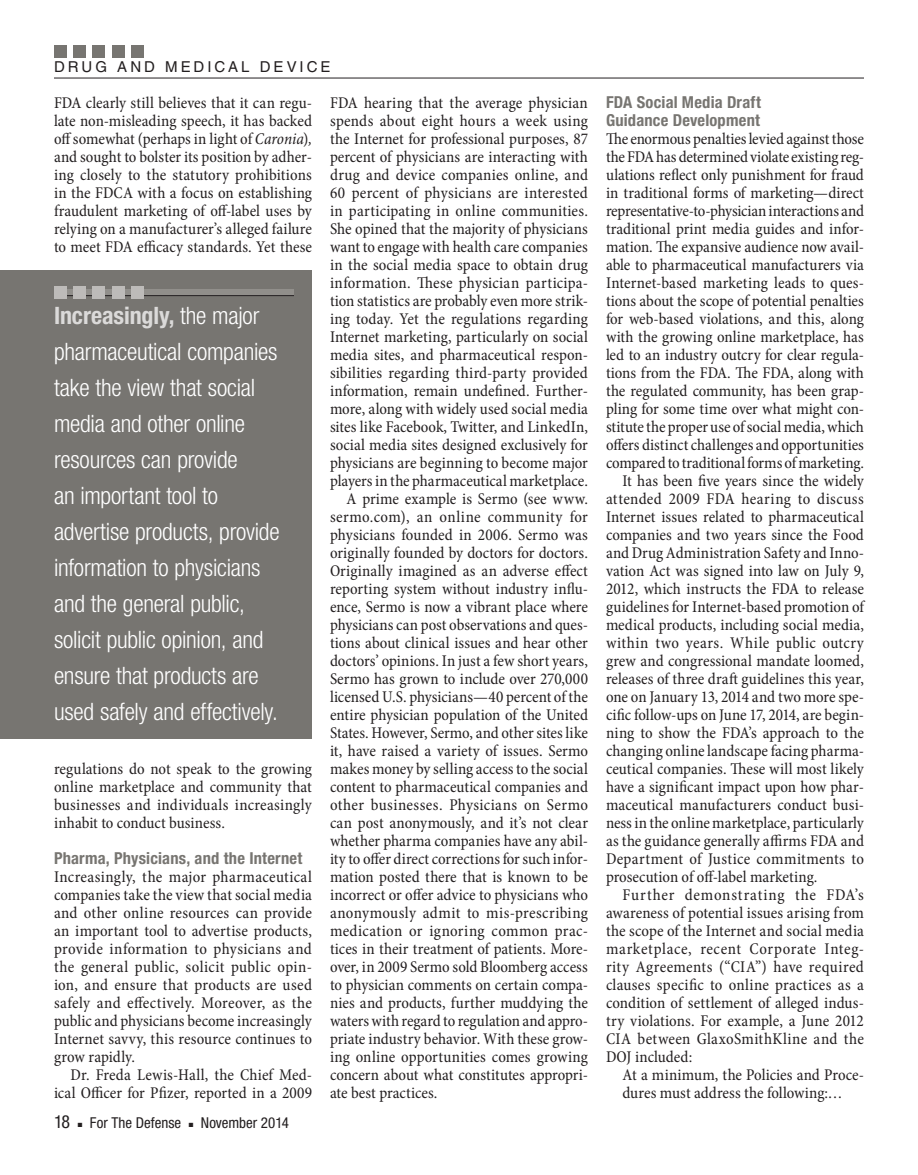
<style>
.page{position:relative;width:918px;height:1175px;background:#fff}
.page>*{position:absolute;margin:0;border:0;box-sizing:border-box;transform-origin:0 0}
.pullout_LH_block{font:300 condensed 24px/36px "Helvetica Neue";letter-spacing:-.01em;color:#fff}
.t1{font:condensed 18px "Helvetica Neue";color:#231f20}
.body_para_ind{font:condensed 16.5px/18px "Minion Pro";letter-spacing:.005em;color:#231f20;text-align:justify}
.body_no_ind_tightest{font:condensed 16.5px/18px "Minion Pro";letter-spacing:-.01em;color:#231f20;text-align:justify}
.body_no_ind_looser{font:condensed 16.5px/18px "Minion Pro";letter-spacing:.005em;color:#231f20;text-align:justify}
.body_para_ind_looser{font:condensed 16.5px/18px "Minion Pro";letter-spacing:.015em;color:#231f20;text-align:justify}
.subhead_1{font:700 condensed 16.5px/18px "Helvetica Neue";letter-spacing:.01em;color:#777571}
.body_blockquote_1{font:condensed 16.5px/18px "Minion Pro";color:#231f20}
.t2{font:condensed 15px "Helvetica Neue";color:#231f20}
.t3{font:15px "Helvetica";letter-spacing:.2em;color:#231f20}
.s1{font-style:italic}
.s2{font-weight:700;color:#dbdad9}
</style>
<div class="page">
<hr style="left:54px;top:78px;width:810px;height:1px;background:#231f20">
<div style="left:54px;top:45px;width:12px;height:12px;background:#777571"></div>
<div style="left:73px;top:45px;width:13px;height:12px;background:#777571"></div>
<div style="left:93px;top:45px;width:12px;height:12px;background:#777571"></div>
<div style="left:112px;top:45px;width:13px;height:12px;background:#777571"></div>
<div style="left:132px;top:45px;width:12px;height:12px;background:#777571"></div>
<div style="left:0;top:270px;width:312px;height:468px;background:#777571"></div>
<div style="left:54px;top:290px;width:240px;height:6px;background:#918f8b"></div>
<hr style="left:54px;top:295px;width:240px;height:1px;background:#231f20">
<div style="left:54px;top:286px;width:12px;height:13px;background:#bdbbb9"></div>
<div style="left:73px;top:286px;width:13px;height:13px;background:#bdbbb9"></div>
<div style="left:93px;top:286px;width:12px;height:13px;background:#bdbbb9"></div>
<div style="left:112px;top:286px;width:13px;height:13px;background:#bdbbb9"></div>
<div style="left:132px;top:286px;width:12px;height:13px;background:#bdbbb9"></div>
<p class="t3" style="left:54px;top:58px;width:278px">DRUG AND MEDICAL DEVICE</p>
<p class="body_para_ind" style="left:54px;top:94px;width:260px">FDA clearly still believes that it can regu&shy;late non-misleading speech, it has backed off somewhat (perhaps in light of <span class="s1">Caronia</span>)<span class="s1">, </span>and sought to bolster its position by adher&shy;ing closely to the statutory prohibitions in the FDCA with a focus on establishing fraudulent marketing of off-label uses by relying on a manufacturer’s alleged failure to meet FDA efficacy standards. Yet these</p>
<p class="body_para_ind" style="left:330px;top:94px;width:260px">FDA hearing that the average physician spends about eight hours a week using the Internet for professional purposes, 87 percent of physicians are interacting with drug and device companies online, and 60 percent of physicians are interested in participating in online communities.<br>She opined that the majority of physicians want to engage with health care companies in the social media space to obtain drug information. These physician participa&shy;tion statistics are probably even more strik&shy;ing today. Yet the regulations regarding Internet marketing, particularly on social media sites, and pharmaceutical respon&shy;sibilities regarding third-party provided information, remain undefined. Further&shy;more, along with widely used social media sites like Facebook, Twitter, and LinkedIn, social media sites designed exclusively for physicians are beginning to become major players in the pharmaceutical marketplace.</p>
<p class="body_para_ind" style="left:330px;top:490px;width:260px;text-indent:16px">A prime example is Sermo (see www. sermo.com), an online community for physicians founded in 2006. Sermo was originally founded by doctors for doctors.<br>Originally imagined as an adverse effect reporting system without industry influ&shy;ence, Sermo is now a vibrant place where physicians can post observations and ques&shy;tions about clinical issues and hear other doctors’ opinions. In just a few short years, Sermo has grown to include over 270,000 licensed U.S. physicians—40 percent of the entire physician population of the United States. However, Sermo, and other sites like it, have raised a variety of issues. Sermo makes money by selling access to the social content to pharmaceutical companies and other businesses. Physicians on Sermo can post anonymously, and it’s not clear whether pharma companies have any abil&shy;ity to offer direct corrections for such infor&shy;mation posted there that is known to be incorrect or offer advice to physicians who anonymously admit to mis-prescribing medication or ignoring common prac&shy;tices in their treatment of patients. More&shy;over, in 2009 Sermo sold Bloomberg access to physician comments on certain compa&shy;nies and products, further muddying the waters with regard to regulation and appro&shy;priate industry behavior. With these grow&shy;ing online opportunities comes growing concern about what constitutes appropri&shy;ate best practices.</p>
<p class="pullout_LH_block" style="left:54px;top:297px;width:227px"><span class="s2">Increasingly,</span> the major pharmaceutical companies take the view that social media and other online resources can provide<br>an important tool to advertise products, provide information to physicians and the general public, solicit public opinion, and ensure that products are used safely and effectively.</p>
<p class="body_para_ind" style="left:54px;top:760px;width:260px">regulations do not speak to the growing online marketplace and community that businesses and individuals increasingly inhabit to conduct business.</p>
<p class="subhead_1" style="left:54px;top:849px;width:250px">Pharma, Physicians, and the Internet</p>
<p class="body_no_ind_looser" style="left:54px;top:868px;width:260px">Increasingly, the major pharmaceutical companies take the view that social media and other online resources can provide an important tool to advertise products, provide information to physicians and the general public, solicit public opin&shy;ion, and ensure that products are used safely and effectively. Moreover, as the public and physicians become increasingly Internet savvy, this resource continues to grow rapidly.</p>
<p class="body_para_ind" style="left:54px;top:1066px;width:260px;text-align:right">Dr. Freda Lewis-Hall, the Chief Med&shy;ical Officer for Pfizer, reported in a 2009</p>
<p class="t1" style="left:54px;top:1111px;width:18px">18</p>
<p class="t2" style="left:78px;top:1114px;width:105px">■ For The Defense</p>
<p class="t2" style="left:189px;top:1114px;width:102px">■ November 2014</p>
<p class="subhead_1" style="left:606px;top:93px;width:156px">FDA Social Media Draft<br>Guidance Development</p>
<p class="body_no_ind_tightest" style="left:606px;top:130px;width:260px">The enormous penalties levied against those the FDA has determined violate existing reg&shy;ulations reflect only punishment for fraud in traditional forms of marketing—direct representative-to-physician interactions and traditional print media guides and infor&shy;mation. The expansive audience now avail&shy;able to pharmaceutical manufacturers via Internet-based marketing leads to ques&shy;tions about the scope of potential penalties for web-based violations, and this, along with the growing online marketplace, has led to an industry outcry for clear regula&shy;tions from the FDA. The FDA, along with the regulated community, has been grap&shy;pling for some time over what might con&shy;stitute the proper use of social media, which offers distinct challenges and opportunities compared to traditional forms of marketing.</p>
<p class="body_para_ind" style="left:606px;top:472px;width:260px;text-indent:16px">It has been five years since the widely attended 2009 FDA hearing to discuss Internet issues related to pharmaceutical companies and two years since the Food and Drug Administration Safety and Inno&shy;vation Act was signed into law on July 9, 2012, which instructs the FDA to release guidelines for Internet-based promotion of medical products, including social media, within two years. While public outcry grew and congressional mandate loomed, releases of three draft guidelines this year, one on January 13, 2014 and two more spe&shy;cific follow-ups on June 17, 2014, are begin&shy;ning to show the FDA’s approach to the changing online landscape facing pharma&shy;ceutical companies. These will most likely have a significant impact upon how phar&shy;maceutical manufacturers conduct busi&shy;ness in the online marketplace, particularly as the guidance generally affirms FDA and Department of Justice commitments to prosecution of off-label marketing.</p>
<p class="body_para_ind_looser" style="left:606px;top:886px;width:260px;text-indent:16px">Further demonstrating the FDA’s awareness of potential issues arising from the scope of the Internet and social media marketplace, recent Corporate Integ&shy;rity Agreements (“CIA”) have required clauses specific to online practices as a condition of settlement of alleged indus&shy;try violations. For example, a June 2012<br>CIA between GlaxoSmithKline and the DOJ included:</p>
<p class="body_blockquote_1" style="left:622px;top:1066px;width:243px">At a minimum, the Policies and Proce&shy;dures must address the following:…</p>
</div>
